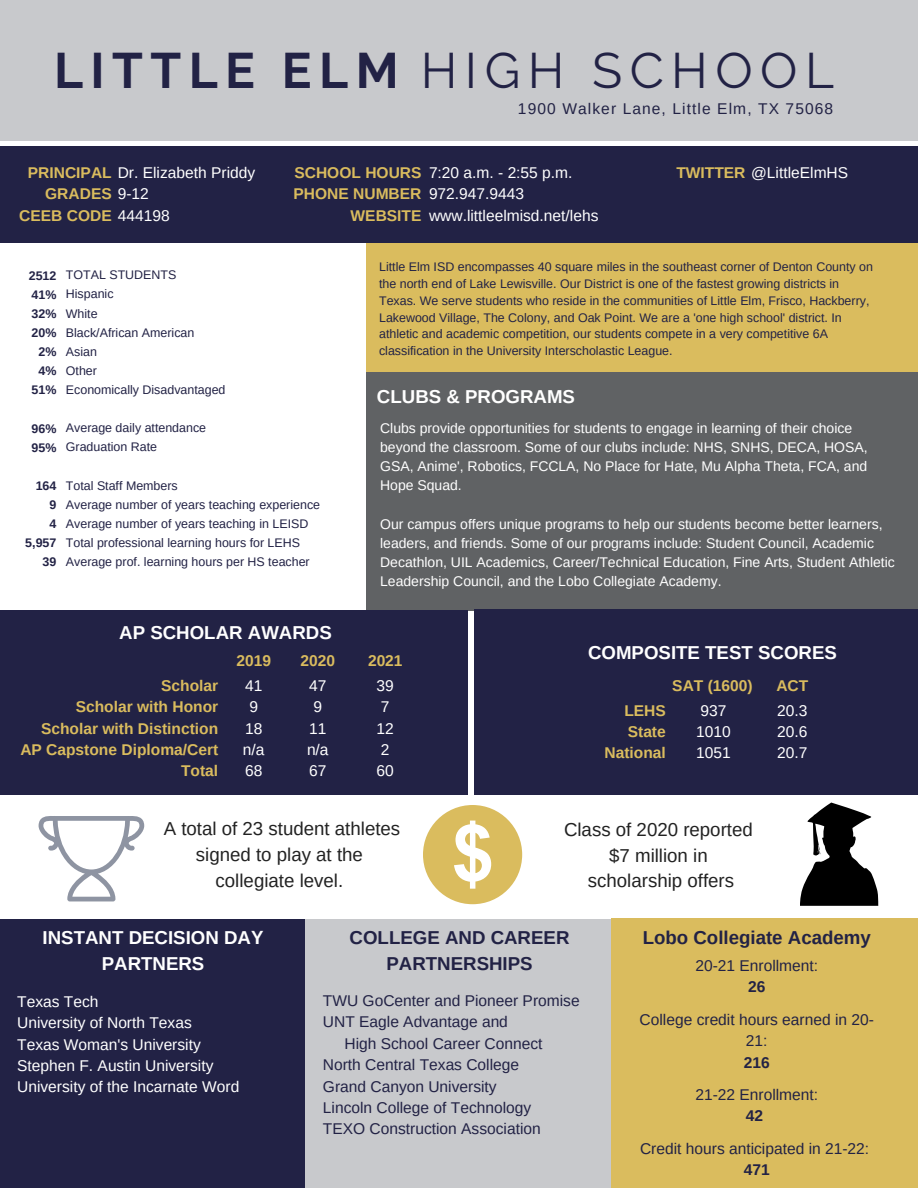
<style>
.page{position:relative;width:918px;height:1188px;background:#fff}
.page>*{position:absolute;margin:0;border:0;box-sizing:border-box;transform-origin:0 0}
.t1{font:49.8px "Raleway";letter-spacing:.15em;color:#222245}
.t2{font:18.75px/25.8px "Arimo";color:#222;text-align:center}
.t3{font:700 18.75px/25.8px "Arimo";color:#fff;text-align:center}
.t4{font:700 18.75px/25.8px "Arimo";color:#222245;text-align:center}
.t5{font:15.6px/21.5px "Arimo";color:#222245;text-align:center}
.t6{font:15.6px "Arimo";color:#fff}
.t7{font:700 15.6px "Arimo";color:#dabc5e}
.t8{font:15.6px "Arimo";letter-spacing:.07em;color:#222245}
.t9{font:700 15.6px "Arimo";color:#222245}
.t10{font:13.95px/19.2px "Arimo";color:#fff}
.t11{font:12.45px/16.8px "Arimo";color:#222245}
.t12{font:700 12.45px "Arimo";color:#222245}
.s1{font-weight:700}
.s2{font-weight:700;color:#dabc5e}
.s3{font-weight:400;color:#fff}
</style>
<div class="page">
<div style="left:359px;top:242px;width:559px;height:133px;background:#dabc5e"></div>
<div style="left:360px;top:372px;width:558px;height:239px;background:#606264"></div>
<div style="left:0;top:0;width:918px;height:141px;background:#c8c9cc"></div>
<div style="left:0;top:238px;width:366px;height:373px;background:#fff"></div>
<div style="left:0;top:147px;width:918px;height:95px;background:#222245"></div>
<div style="left:474px;top:610px;width:444px;height:194px;background:#222245"></div>
<div style="left:0;top:610px;width:468px;height:195px;background:#222245"></div>
<div style="left:0;top:795px;width:918px;height:148px;background:#fff"></div>
<div style="left:0;top:919px;width:309px;height:269px;background:#222245"></div>
<div style="left:306px;top:919px;width:308px;height:269px;background:#c8c9cc"></div>
<div style="left:611px;top:919px;width:307px;height:269px;background:#dabc5e"></div>
<svg style="left:800px;top:803px;width:78px;height:103px"></svg>
<svg style="left:39px;top:816px;width:105px;height:85px"></svg>
<div style="left:423px;top:805px;width:99px;height:99px;background:#dabc5e;border-radius:50%"></div>
<svg style="left:454px;top:821px;width:37px;height:68px"></svg>
<p class="t1" style="left:54px;top:41px;width:781px"><span class="s1">LITTLE ELM</span> HIGH SCHOOL</p>
<p class="t8" style="left:518px;top:100px;width:317px">1900 Walker Lane, Little Elm, TX 75068</p>
<p class="t6" style="left:28px;top:164px;width:229px"><span class="s2">PRINCIPAL</span> Dr. Elizabeth Priddy</p>
<p class="t7" style="left:45px;top:185px;width:105px">GRADES <span class="s3">9-12</span></p>
<p class="t7" style="left:19px;top:206px;width:152px">CEEB CODE <span class="s3">444198</span></p>
<p class="t7" style="left:294px;top:164px;width:129px">SCHOOL HOURS</p>
<p class="t6" style="left:676px;top:164px;width:173px"><span class="s2">TWITTER</span> @LittleElmHS</p>
<p class="t7" style="left:294px;top:185px;width:129px">PHONE NUMBER</p>
<p class="t7" style="left:351px;top:206px;width:72px">WEBSITE</p>
<p class="t6" style="left:429px;top:164px;width:145px">7:20 a.m. - 2:55 p.m.</p>
<p class="t6" style="left:429px;top:185px;width:97px">972.947.9443</p>
<p class="t6" style="left:429px;top:206px;width:171px">www.littleelmisd.net/lehs</p>
<p class="t12" style="left:29px;top:268px;width:29px">2512</p>
<p class="t12" style="left:32px;top:287px;width:26px">41%</p>
<p class="t12" style="left:32px;top:307px;width:26px">32%</p>
<p class="t12" style="left:32px;top:326px;width:26px">20%</p>
<p class="t12" style="left:38px;top:345px;width:19px">2%</p>
<p class="t12" style="left:38px;top:364px;width:19px">4%</p>
<p class="t12" style="left:32px;top:383px;width:26px">51%</p>
<p class="t12" style="left:32px;top:421px;width:26px">96%</p>
<p class="t12" style="left:32px;top:440px;width:26px">95%</p>
<p class="t12" style="left:36px;top:479px;width:22px">164</p>
<p class="t12" style="left:50px;top:498px;width:8px">9</p>
<p class="t12" style="left:50px;top:517px;width:8px">4</p>
<p class="t12" style="left:25px;top:536px;width:33px">5,957</p>
<p class="t12" style="left:43px;top:555px;width:15px">39</p>
<p class="t11" style="left:66px;top:267px;width:112px">TOTAL STUDENTS</p>
<p class="t11" style="left:66px;top:286px;width:49px">Hispanic</p>
<p class="t11" style="left:66px;top:305px;width:33px">White</p>
<p class="t11" style="left:66px;top:324px;width:130px">Black/African American</p>
<p class="t11" style="left:66px;top:343px;width:33px">Asian</p>
<p class="t11" style="left:66px;top:362px;width:33px">Other</p>
<p class="t11" style="left:66px;top:381px;width:161px">Economically Disadvantaged</p>
<p class="t11" style="left:66px;top:420px;width:142px">Average daily attendance</p>
<p class="t11" style="left:66px;top:439px;width:93px">Graduation Rate</p>
<p class="t11" style="left:66px;top:477px;width:113px">Total Staff Members</p>
<p class="t11" style="left:66px;top:496px;width:256px">Average number of years teaching experience</p>
<p class="t11" style="left:66px;top:515px;width:244px">Average number of years teaching in LEISD</p>
<p class="t11" style="left:66px;top:534px;width:236px">Total professional learning hours for LEHS</p>
<p class="t11" style="left:66px;top:553px;width:245px">Average prof. learning hours per HS teacher</p>
<p class="t3" style="left:119px;top:620px;width:214px">AP SCHOLAR AWARDS</p>
<p class="t7" style="left:236px;top:652px;width:36px">2019</p>
<p class="t7" style="left:301px;top:652px;width:36px">2020</p>
<p class="t7" style="left:161px;top:677px;width:59px">Scholar</p>
<p class="t7" style="left:76px;top:698px;width:144px">Scholar with Honor</p>
<p class="t7" style="left:41px;top:719px;width:179px">Scholar with Distinction</p>
<p class="t7" style="left:20px;top:741px;width:199px">AP Capstone Diploma/Cert</p>
<p class="t7" style="left:181px;top:762px;width:39px">Total</p>
<p class="t6" style="left:245px;top:677px;width:19px">41</p>
<p class="t6" style="left:249px;top:698px;width:10px">9</p>
<p class="t6" style="left:245px;top:719px;width:19px">18</p>
<p class="t6" style="left:243px;top:741px;width:23px">n/a</p>
<p class="t6" style="left:245px;top:762px;width:19px">68</p>
<p class="t6" style="left:309px;top:677px;width:19px">47</p>
<p class="t6" style="left:313px;top:698px;width:10px">9</p>
<p class="t6" style="left:309px;top:719px;width:19px">11</p>
<p class="t6" style="left:307px;top:741px;width:23px">n/a</p>
<p class="t6" style="left:309px;top:762px;width:19px">67</p>
<p class="t11" style="left:379px;top:258px;width:495px">Little Elm ISD encompasses 40 square miles in the southeast corner of Denton County on the north end of Lake Lewisville. Our District is one of the fastest growing districts in Texas. We serve students who reside in the communities of Little Elm, Frisco, Hackberry, Lakewood Village, The Colony, and Oak Point. We are a 'one high school' district. In athletic and academic competition, our students compete in a very competitive 6A classification in the University Interscholastic League.</p>
<p class="t3" style="left:377px;top:384px;width:200px">CLUBS &amp; PROGRAMS</p>
<p class="t10" style="left:380px;top:418px;width:489px">Clubs provide opportunities for students to engage in learning of their choice beyond the classroom. Some of our clubs include: NHS, SNHS, DECA, HOSA, GSA, Anime', Robotics, FCCLA, No Place for Hate, Mu Alpha Theta, FCA, and Hope Squad.</p>
<p class="t10" style="left:380px;top:514px;width:516px">Our campus offers unique programs to help our students become better learners, leaders, and friends. Some of our programs include: Student Council, Academic Decathlon, UIL Academics, Career/Technical Education, Fine Arts, Student Athletic Leadership Council, and the Lobo Collegiate Academy.</p>
<p class="t7" style="left:368px;top:652px;width:36px">2021</p>
<p class="t6" style="left:377px;top:677px;width:19px">39</p>
<p class="t6" style="left:381px;top:698px;width:10px">7</p>
<p class="t6" style="left:377px;top:719px;width:19px">12</p>
<p class="t6" style="left:381px;top:741px;width:10px">2</p>
<p class="t6" style="left:377px;top:762px;width:19px">60</p>
<p class="t3" style="left:588px;top:640px;width:250px">COMPOSITE TEST SCORES</p>
<p class="t7" style="left:672px;top:677px;width:82px">SAT (1600)</p>
<p class="t7" style="left:624px;top:701px;width:43px">LEHS</p>
<p class="t7" style="left:628px;top:723px;width:40px">State</p>
<p class="t7" style="left:604px;top:744px;width:63px">National</p>
<p class="t6" style="left:701px;top:701px;width:27px">937</p>
<p class="t6" style="left:696px;top:723px;width:36px">1010</p>
<p class="t6" style="left:696px;top:744px;width:36px">1051</p>
<p class="t7" style="left:776px;top:677px;width:33px">ACT</p>
<p class="t6" style="left:777px;top:701px;width:32px">20.3</p>
<p class="t6" style="left:777px;top:723px;width:32px">20.6</p>
<p class="t6" style="left:777px;top:744px;width:32px">20.7</p>
<p class="t2" style="left:164px;top:816px;width:238px">A total of 23 student athletes signed to play at the</p>
<p class="t2" style="left:216px;top:868px;width:129px">collegiate level.</p>
<p class="t2" style="left:564px;top:816px;width:190px">Class of 2020 reported</p>
<p class="t2" style="left:609px;top:842px;width:100px">$7 million in</p>
<p class="t2" style="left:588px;top:868px;width:148px">scholarship offers</p>
<p class="t3" style="left:43px;top:925px;width:222px">INSTANT DECISION DAY<br>PARTNERS</p>
<p class="t6" style="left:17px;top:993px;width:83px">Texas Tech</p>
<p class="t6" style="left:17px;top:1014px;width:176px">University of North Texas</p>
<p class="t6" style="left:17px;top:1035px;width:185px">Texas Woman's University</p>
<p class="t6" style="left:17px;top:1057px;width:198px">Stephen F. Austin University</p>
<p class="t6" style="left:17px;top:1078px;width:224px">University of the Incarnate Word</p>
<p class="t4" style="left:350px;top:925px;width:221px">COLLEGE AND CAREER<br>PARTNERSHIPS</p>
<p class="t5" style="left:323px;top:990px;width:258px">TWU GoCenter and Pioneer Promise</p>
<p class="t5" style="left:323px;top:1011px;width:187px">UNT Eagle Advantage and</p>
<p class="t5" style="left:345px;top:1033px;width:200px">High School Career Connect</p>
<p class="t5" style="left:323px;top:1054px;width:198px">North Central Texas College</p>
<p class="t5" style="left:323px;top:1075px;width:175px">Grand Canyon University</p>
<p class="t5" style="left:323px;top:1097px;width:210px">Lincoln College of Technology</p>
<p class="t5" style="left:323px;top:1118px;width:219px">TEXO Construction Association</p>
<p class="t4" style="left:643px;top:925px;width:230px">Lobo Collegiate Academy</p>
<p class="t5" style="left:695px;top:955px;width:124px">20-21 Enrollment:</p>
<p class="t9" style="left:748px;top:978px;width:19px">26</p>
<p class="t5" style="left:640px;top:1008px;width:236px">College credit hours earned in 20-<br>21:</p>
<p class="t9" style="left:744px;top:1054px;width:27px">216</p>
<p class="t5" style="left:695px;top:1084px;width:124px">21-22 Enrollment:</p>
<p class="t9" style="left:746px;top:1107px;width:19px">42</p>
<p class="t5" style="left:640px;top:1138px;width:231px">Credit hours anticipated in 21-22:</p>
<p class="t9" style="left:744px;top:1161px;width:27px">471</p>
</div>
